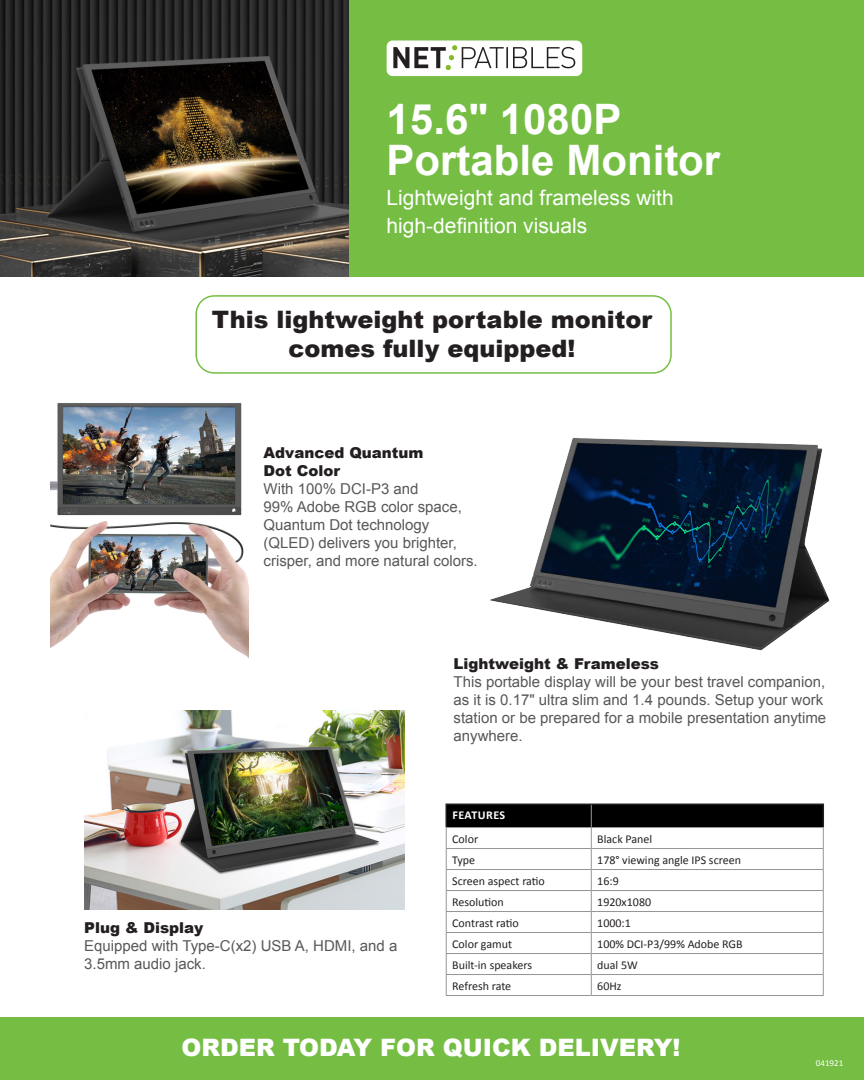
<style>
.page{position:relative;width:864px;height:1080px;background:#fff}
.page>*{position:absolute;margin:0;border:0;box-sizing:border-box;transform-origin:0 0}
.t1{font:700 42px/40.5px "Arial";color:#fff}
.t2{font:900 24px/28.8px "Arial";color:#231f20;text-align:center}
.t3{font:900 24px "Arial";color:#fff}
.t4{font:21px/27.6px "Arial";color:#fff}
.t5{font:15px/18px "Arial";color:#57585a}
.t6{font:900 15px/18px "Arial";color:#231f20}
.t7{font:12px "Calibri";color:#231f20}
.t8{font:700 12px "Calibri";letter-spacing:.04em;color:#fff}
.t9{font:9px "Calibri";color:#fff}
</style>
<div class="page">
<div style="left:0;top:1017px;width:864px;height:63px;background:#75be43"></div>
<div style="left:348px;top:0;width:516px;height:277px;background:#75be43"></div>
<img style="left:0;top:0;width:349px;height:277px">
<img style="left:84px;top:711px;width:320px;height:198px">
<img style="left:490px;top:438px;width:339px;height:213px">
<img style="left:51px;top:403px;width:197px;height:255px">
<div style="left:195px;top:295px;width:477px;height:79px;border:2px solid #75be43;border-radius:18px"></div>
<svg style="left:446px;top:804px;width:378px;height:192px"></svg>
<div style="left:387px;top:40px;width:195px;height:36px;background:#fff;border-radius:6px"></div>
<svg style="left:393px;top:45px;width:182px;height:25px"></svg>
<p class="t1" style="left:387px;top:101px;width:335px">15.6" 1080P<br>Portable Monitor</p>
<p class="t4" style="left:387px;top:184px;width:289px">Lightweight and frameless with high-definition visuals</p>
<p class="t2" style="left:212px;top:305px;width:442px">This lightweight portable monitor comes fully equipped!</p>
<p class="t6" style="left:264px;top:443px;width:162px">Advanced Quantum<br>Dot Color</p>
<p class="t5" style="left:264px;top:480px;width:216px">With 100% DCI-P3 and<br>99% Adobe RGB color space,<br>Quantum Dot technology (QLED) delivers you brighter, crisper, and more natural colors.</p>
<p class="t6" style="left:84px;top:918px;width:121px">Plug &amp; Display</p>
<p class="t5" style="left:84px;top:937px;width:315px">Equipped with Type-C(x2) USB A, HDMI, and a<br>3.5mm audio jack.</p>
<p class="t6" style="left:454px;top:655px;width:207px">Lightweight &amp; Frameless</p>
<p class="t5" style="left:454px;top:673px;width:374px">This portable display will be your best travel companion, as it is 0.17" ultra slim and 1.4 pounds. Setup your work station or be prepared for a mobile presentation anytime anywhere.</p>
<p class="t8" style="left:452px;top:807px;width:54px">FEATURES</p>
<p class="t7" style="left:452px;top:830px;width:27px">Color</p>
<p class="t7" style="left:597px;top:830px;width:56px">Black Panel</p>
<p class="t7" style="left:452px;top:851px;width:25px">Type</p>
<p class="t7" style="left:597px;top:851px;width:145px">178° viewing angle IPS screen</p>
<p class="t7" style="left:452px;top:872px;width:94px">Screen aspect ratio</p>
<p class="t7" style="left:597px;top:872px;width:23px">16:9</p>
<p class="t7" style="left:452px;top:893px;width:53px">Resolution</p>
<p class="t7" style="left:597px;top:893px;width:55px">1920x1080</p>
<p class="t7" style="left:452px;top:914px;width:68px">Contrast ratio</p>
<p class="t7" style="left:597px;top:914px;width:35px">1000:1</p>
<p class="t7" style="left:452px;top:935px;width:61px">Color gamut</p>
<p class="t7" style="left:597px;top:935px;width:147px">100% DCI-P3/99% Adobe RGB</p>
<p class="t7" style="left:452px;top:956px;width:81px">Built-in speakers</p>
<p class="t7" style="left:597px;top:956px;width:42px">dual 5W</p>
<p class="t7" style="left:452px;top:977px;width:60px">Refresh rate</p>
<p class="t7" style="left:597px;top:977px;width:26px">60Hz</p>
<p class="t3" style="left:181px;top:1030px;width:501px">ORDER TODAY FOR QUICK DELIVERY!</p>
<p class="t9" style="left:816px;top:1056px;width:29px">041921</p>
</div>
